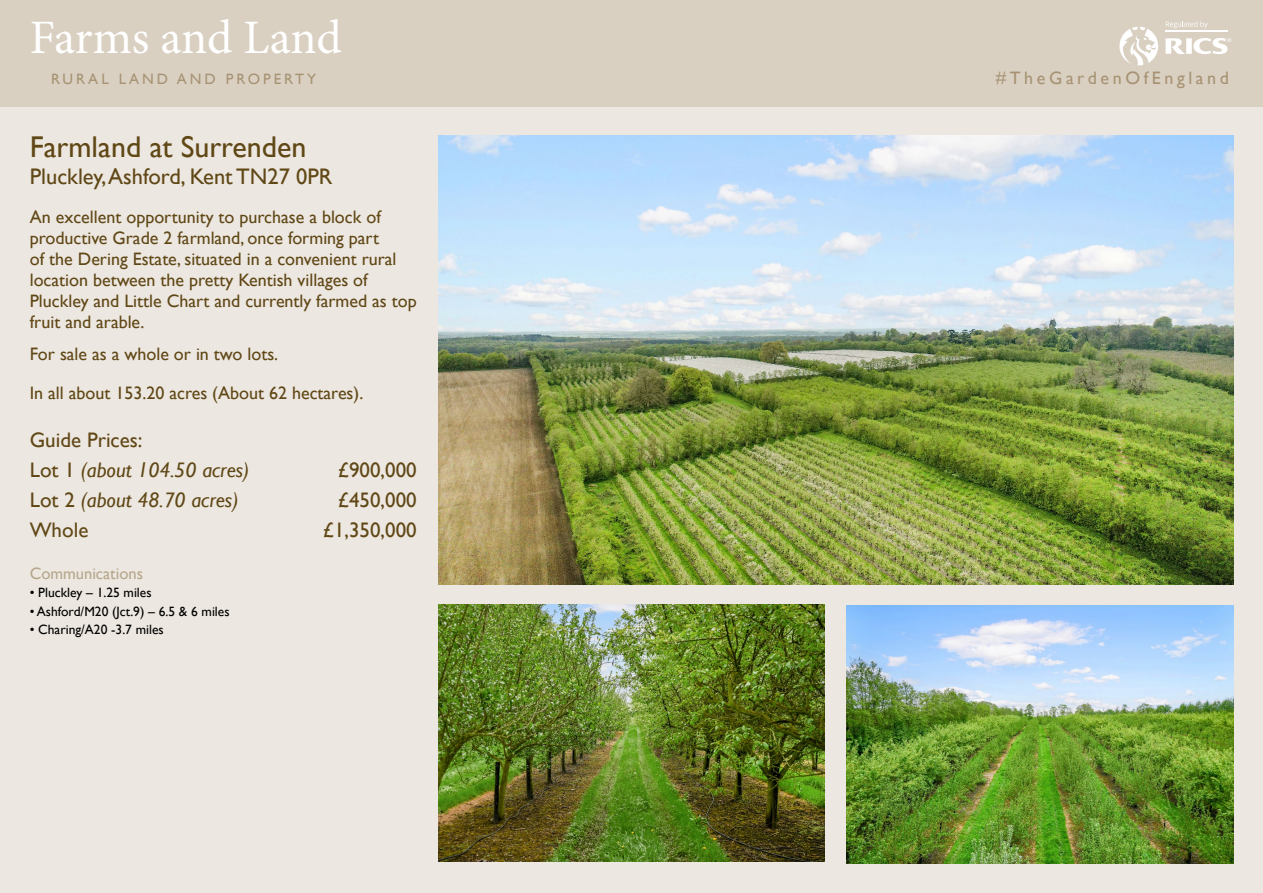
<style>
.page{position:relative;width:1263px;height:893px;background:#fff}
.page>*{position:absolute;margin:0;border:0;box-sizing:border-box;transform-origin:0 0}
.t1{font:48px "Minion Pro";letter-spacing:-.01em;color:#fff}
.t2{font:30px "Gill Sans";color:#604716}
.t3{font:22.5px "Gill Sans";color:#604716}
.t4{font:italic 21px/30px "Gill Sans";color:#604716}
.t5{font:21px "Gill Sans";color:#604716}
.t6{font:18px/21px "Gill Sans";color:#604716}
.t7{font:18px "Gill Sans";letter-spacing:.2em;color:#a79373}
.t8{font:16.5px "Gill Sans";color:#b7a78c}
.t9{font:15px "Gill Sans";letter-spacing:.2em;color:#a79373}
.t10{font:13.5px "Gill Sans";color:#000}
.s1{font-style:normal}
</style>
<div class="page">
<div style="left:0;top:106px;width:1263px;height:787px;background:#ece7e0"></div>
<div style="left:0;top:0;width:1263px;height:106px;background:#d9d0c2"></div>
<img style="left:438px;top:135px;width:795px;height:450px">
<img style="left:438px;top:605px;width:387px;height:256px">
<img style="left:846px;top:606px;width:387px;height:257px">
<svg style="left:1119px;top:21px;width:112px;height:44px"></svg>
<hr style="left:1165px;top:30px;width:63px;height:2px;background:#fff">
<h1 class="t1" style="left:30px;top:6px;width:314px">Farms and Land</h1>
<p class="t9" style="left:51px;top:70px;width:267px">RURAL LAND AND PROPERTY</p>
<p class="t7" style="left:996px;top:67px;width:235px">#TheGardenOfEngland</p>
<h2 class="t2" style="left:30px;top:129px;width:278px">Farmland at Surrenden</h2>
<p class="t3" style="left:30px;top:163px;width:304px">Pluckley, Ashford, Kent TN27 0PR</p>
<p class="t6" style="left:30px;top:207px;width:388px">An excellent opportunity to purchase a block of productive Grade 2 farmland, once forming part<br>of the Dering Estate, situated in a convenient rural location between the pretty Kentish villages of Pluckley and Little Chart and currently farmed as top fruit and arable.</p>
<p class="t6" style="left:30px;top:334px;width:335px;line-height:39.5px">For sale as a whole or in two lots.<br>In all about 153.20 acres (About 62 hectares).</p>
<p class="t4" style="left:30px;top:426px;width:221px"><span class="s1">Guide Prices:<br>Lot 1</span> (about 104.50 acres)</p>
<p class="t5" style="left:338px;top:458px;width:80px">£900,000</p>
<p class="t4" style="left:30px;top:486px;width:210px"><span class="s1">Lot 2</span> (about 48.70 acres)</p>
<p class="t5" style="left:338px;top:488px;width:80px">£450,000</p>
<p class="t5" style="left:30px;top:518px;width:60px">Whole</p>
<p class="t5" style="left:323px;top:518px;width:95px">£1,350,000</p>
<p class="t8" style="left:30px;top:564px;width:115px">Communications</p>
<p class="t10" style="left:30px;top:585px;width:123px">• Pluckley – 1.25 miles</p>
<p class="t10" style="left:30px;top:603px;width:201px">• Ashford/M20 (Jct.9) – 6.5 &amp; 6 miles</p>
<p class="t10" style="left:30px;top:622px;width:136px">• Charing/A20 -3.7 miles</p>
</div>
